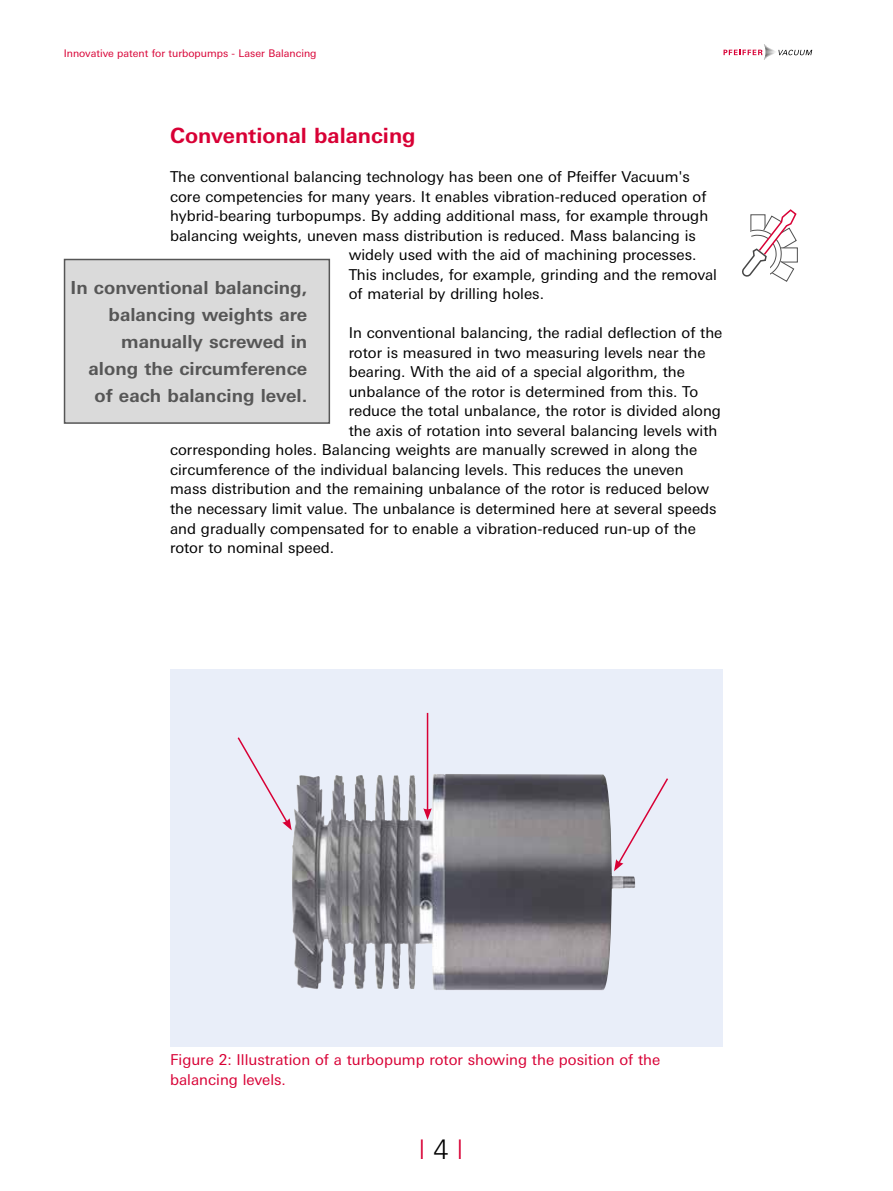
<style>
.page{position:relative;width:893px;height:1191px;background:#fff}
.page>*{position:absolute;margin:0;border:0;box-sizing:border-box;transform-origin:0 0}
.t1{font:300 27px "Univers Next W1 G";color:#d80035}
.t2{font:700 21px "Univers Next W1 G";color:#d80035}
.t3{font:700 18px/27px "Univers Next W1 G";color:#565656;text-align:right}
.t4{font:15px "Univers Next W1 G";color:#000}
.t5{font:15px/19.5px "Univers Next W1 G";color:#d80035}
.t6{font:10.5px "Univers Next W1 G";color:#d80035}
.s1{color:#000}
</style>
<div class="page">
<svg style="left:723px;top:44px;width:89px;height:16px"></svg>
<div style="left:65px;top:259px;width:264px;height:164px;background:#dadada"></div>
<div style="left:64px;top:259px;width:266px;height:165px;border:2px solid #565656"></div>
<svg style="left:797px;top:247px;width:1px;height:15px"></svg>
<svg style="left:742px;top:209px;width:55px;height:72px"></svg>
<svg style="left:170px;top:669px;width:553px;height:378px;fill:#e9eef9"></svg>
<img style="left:354px;top:774px;width:92px;height:47px">
<hr style="left:427px;top:713px;width:1px;height:97px;background:#d80035">
<svg style="left:423px;top:808px;width:9px;height:12px"></svg>
<div style="left:236px;top:735px;width:56px;height:95px;background:#e9eef9"></div>
<div style="left:614px;top:776px;width:55px;height:95px;background:#e9eef9"></div>
<p class="t6" style="left:64px;top:47px;width:254px">Innovative patent for turbopumps - Laser Balancing</p>
<h2 class="t2" style="left:170px;top:123px;width:247px">Conventional balancing</h2>
<p class="t4" style="left:170px;top:168px;width:521px">The conventional balancing technology has been one of Pfeiffer Vacuum's</p>
<p class="t4" style="left:170px;top:188px;width:538px">core competencies for many years. It enables vibration-reduced operation of</p>
<p class="t4" style="left:170px;top:207px;width:540px">hybrid-bearing turbopumps. By adding additional mass, for example through</p>
<p class="t4" style="left:170px;top:227px;width:527px">balancing weights, uneven mass distribution is reduced. Mass balancing is</p>
<p class="t4" style="left:349px;top:246px;width:349px">widely used with the aid of machining processes.</p>
<p class="t4" style="left:349px;top:266px;width:370px">This includes, for example, grinding and the removal</p>
<p class="t4" style="left:349px;top:285px;width:197px">of material by drilling holes.</p>
<p class="t4" style="left:349px;top:324px;width:375px">In conventional balancing, the radial deflection of the</p>
<p class="t4" style="left:349px;top:344px;width:358px">rotor is measured in two measuring levels near the</p>
<p class="t4" style="left:349px;top:363px;width:338px">bearing. With the aid of a special algorithm, the</p>
<p class="t4" style="left:349px;top:383px;width:351px">unbalance of the rotor is determined from this. To</p>
<p class="t4" style="left:349px;top:402px;width:374px">reduce the total unbalance, the rotor is divided along</p>
<p class="t4" style="left:349px;top:422px;width:370px">the axis of rotation into several balancing levels with</p>
<p class="t4" style="left:170px;top:441px;width:529px">corresponding holes. Balancing weights are manually screwed in along the</p>
<p class="t4" style="left:170px;top:461px;width:515px">circumference of the individual balancing levels. This reduces the uneven</p>
<p class="t4" style="left:170px;top:480px;width:541px">mass distribution and the remaining unbalance of the rotor is reduced below</p>
<p class="t4" style="left:170px;top:500px;width:548px">the necessary limit value. The unbalance is determined here at several speeds</p>
<p class="t4" style="left:170px;top:519px;width:527px">and gradually compensated for to enable a vibration-reduced run-up of the</p>
<p class="t4" style="left:170px;top:539px;width:166px">rotor to nominal speed.</p>
<p class="t3" style="left:71px;top:274px;width:238px">In conventional balancing, balancing weights are manually screwed in along the circumference of each balancing level.</p>
<p class="t5" style="left:170px;top:1050px;width:492px">Figure 2: Illustration of a turbopump rotor showing the position of the balancing levels.</p>
<h1 class="t1" style="left:419px;top:1133px;width:46px">l <span class="s1">4</span> l</h1>
</div>
